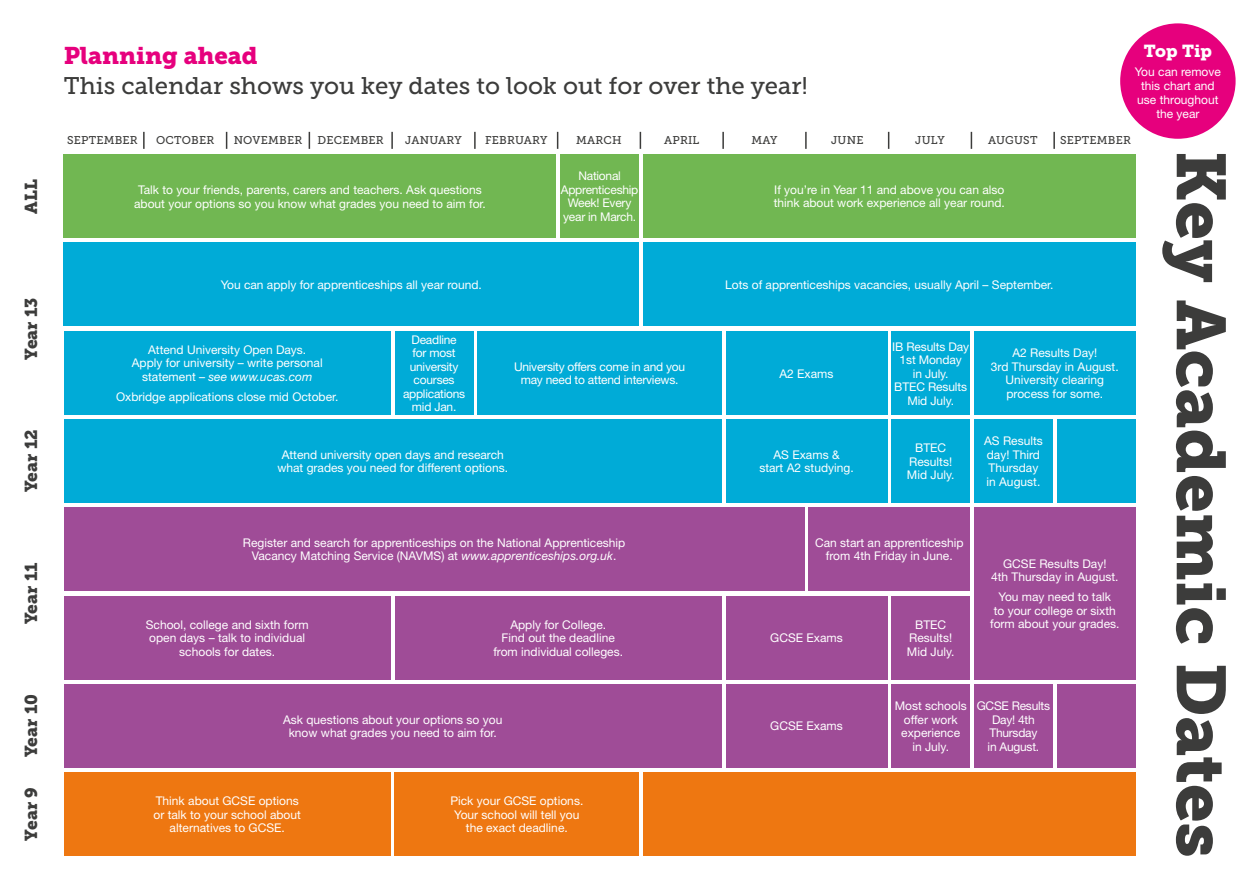
<style>
.page{position:relative;width:1259px;height:893px;background:#fff}
.page>*{position:absolute;margin:0;border:0;box-sizing:border-box;transform-origin:0 0}
.t1{font:24px "Museo Slab 500";color:#3c3c3b}
.t2{font:24px "Museo Slab 900";color:#e6007d}
.t3{font:17.25px "Museo Slab 900";color:#3c3c3b}
.t4{font:17.25px "Museo Slab 900";color:#fff}
.t5{font:12px/13.5px "Helvetica Neue";color:#fff;text-align:center}
.t6{font:12px/13.5px "Helvetica Neue";letter-spacing:-.02em;color:#fff;text-align:center}
.t7{font:11.25px "Museo Slab 500";letter-spacing:.02em;color:#3c3c3b}
.s1{font-style:italic}
</style>
<div class="page">
<svg style="left:1162px;top:154px;width:63px;height:702px"></svg>
<svg style="left:143px;top:132px;width:2px;height:17px"></svg>
<svg style="left:226px;top:132px;width:1px;height:17px"></svg>
<svg style="left:309px;top:132px;width:1px;height:17px"></svg>
<svg style="left:391px;top:132px;width:2px;height:17px"></svg>
<svg style="left:474px;top:132px;width:1px;height:17px"></svg>
<svg style="left:557px;top:132px;width:1px;height:17px"></svg>
<svg style="left:639px;top:132px;width:2px;height:17px"></svg>
<svg style="left:722px;top:132px;width:2px;height:17px"></svg>
<svg style="left:805px;top:132px;width:1px;height:17px"></svg>
<svg style="left:888px;top:132px;width:1px;height:17px"></svg>
<svg style="left:970px;top:132px;width:2px;height:17px"></svg>
<svg style="left:1053px;top:132px;width:2px;height:17px"></svg>
<div style="left:64px;top:772px;width:327px;height:84px;background:#e71"></div>
<div style="left:395px;top:772px;width:244px;height:84px;background:#e71"></div>
<div style="left:643px;top:772px;width:492px;height:84px;background:#e71"></div>
<div style="left:64px;top:419px;width:657px;height:84px;background:#00abd7"></div>
<div style="left:974px;top:419px;width:78px;height:84px;background:#00abd7"></div>
<div style="left:1057px;top:419px;width:78px;height:84px;background:#00abd7"></div>
<div style="left:726px;top:419px;width:161px;height:84px;background:#00abd7"></div>
<div style="left:891px;top:419px;width:79px;height:84px;background:#00abd7"></div>
<div style="left:64px;top:684px;width:657px;height:84px;background:#9f4c97"></div>
<div style="left:726px;top:684px;width:161px;height:84px;background:#9f4c97"></div>
<div style="left:974px;top:684px;width:78px;height:84px;background:#9f4c97"></div>
<div style="left:1057px;top:684px;width:78px;height:84px;background:#9f4c97"></div>
<div style="left:891px;top:684px;width:79px;height:84px;background:#9f4c97"></div>
<div style="left:64px;top:596px;width:327px;height:83px;background:#9f4c97"></div>
<div style="left:726px;top:596px;width:161px;height:83px;background:#9f4c97"></div>
<div style="left:891px;top:596px;width:79px;height:83px;background:#9f4c97"></div>
<div style="left:64px;top:507px;width:740px;height:84px;background:#9f4c97"></div>
<div style="left:808px;top:507px;width:162px;height:84px;background:#9f4c97"></div>
<div style="left:974px;top:507px;width:161px;height:172px;background:#9f4c97"></div>
<div style="left:64px;top:154px;width:492px;height:84px;background:#71b752"></div>
<div style="left:643px;top:154px;width:492px;height:84px;background:#71b752"></div>
<div style="left:560px;top:154px;width:79px;height:84px;background:#71b752"></div>
<div style="left:64px;top:242px;width:575px;height:84px;background:#00abd7"></div>
<div style="left:643px;top:242px;width:492px;height:84px;background:#00abd7"></div>
<div style="left:726px;top:331px;width:161px;height:84px;background:#00abd7"></div>
<div style="left:891px;top:331px;width:79px;height:84px;background:#00abd7"></div>
<div style="left:395px;top:331px;width:78px;height:84px;background:#00abd7"></div>
<div style="left:974px;top:331px;width:161px;height:84px;background:#00abd7"></div>
<div style="left:64px;top:331px;width:327px;height:84px;background:#00abd7"></div>
<div style="left:395px;top:596px;width:326px;height:83px;background:#9f4c97"></div>
<div style="left:477px;top:331px;width:244px;height:83px;background:#00abd7"></div>
<div style="left:1120px;top:23px;width:115px;height:116px;background:#e6007d;border-radius:50%"></div>
<h2 class="t3" style="left:21px;top:213px;width:36px;rotate:-90deg">ALL</h2>
<h2 class="t3" style="left:21px;top:360px;width:64px;rotate:-90deg">Year 13</h2>
<h2 class="t3" style="left:21px;top:492px;width:64px;rotate:-90deg">Year 12</h2>
<h2 class="t3" style="left:21px;top:624px;width:63px;rotate:-90deg">Year 11</h2>
<h2 class="t3" style="left:21px;top:757px;width:64px;rotate:-90deg">Year 10</h2>
<h2 class="t3" style="left:21px;top:841px;width:55px;rotate:-90deg">Year 9</h2>
<h2 class="t4" style="left:1144px;top:41px;width:69px">Top Tip</h2>
<p class="t5" style="left:1134px;top:65px;width:88px;line-height:14px">You can remove this chart and use throughout the year</p>
<h1 class="t2" style="left:64px;top:41px;width:196px">Planning ahead</h1>
<h1 class="t1" style="left:64px;top:72px;width:745px">This calendar shows you key dates to look out for over the year!</h1>
<p class="t7" style="left:67px;top:133px;width:72px">SEPTEMBER</p>
<p class="t7" style="left:156px;top:133px;width:60px">OCTOBER</p>
<p class="t7" style="left:234px;top:133px;width:70px">NOVEMBER</p>
<p class="t7" style="left:317px;top:133px;width:68px">DECEMBER</p>
<p class="t7" style="left:405px;top:133px;width:58px">JANUARY</p>
<p class="t7" style="left:485px;top:133px;width:64px">FEBRUARY</p>
<p class="t7" style="left:576px;top:133px;width:47px">MARCH</p>
<p class="t7" style="left:664px;top:133px;width:37px">APRIL</p>
<p class="t7" style="left:751px;top:133px;width:28px">MAY</p>
<p class="t7" style="left:831px;top:133px;width:34px">JUNE</p>
<p class="t7" style="left:915px;top:133px;width:31px">JULY</p>
<p class="t7" style="left:988px;top:133px;width:51px">AUGUST</p>
<p class="t7" style="left:1060px;top:133px;width:72px">SEPTEMBER</p>
<p class="t6" style="left:561px;top:169px;width:79px">National<br>Apprenticeship<br>Week! Every year in March.</p>
<p class="t5" style="left:134px;top:183px;width:353px">Talk to your friends, parents, carers and teachers. Ask questions about your options so you know what grades you need to aim for.</p>
<p class="t5" style="left:773px;top:183px;width:233px;text-align:left">If you’re in Year 11 and above you can also think about work experience all year round.</p>
<p class="t5" style="left:221px;top:278px;width:263px">You can apply for apprenticeships all year round.</p>
<p class="t5" style="left:725px;top:278px;width:330px">Lots of apprenticeships vacancies, usually April – September.</p>
<p class="t5" style="left:132px;top:343px;width:192px">Attend University Open Days.<br>Apply for university – write personal statement – <span class="s1">see www.ucas.com</span></p>
<p class="t5" style="left:116px;top:390px;width:224px">Oxbridge applications close mid October.</p>
<p class="t6" style="left:403px;top:333px;width:64px">Deadline<br>for most university courses applications mid Jan.</p>
<p class="t6" style="left:514px;top:359px;width:173px">University offers come in and you may need to attend interviews.</p>
<p class="t5" style="left:277px;top:448px;width:232px">Attend university open days and research what grades you need for different options.</p>
<p class="t5" style="left:779px;top:366px;width:56px">A2 Exams</p>
<p class="t5" style="left:892px;top:339px;width:79px">IB Results Day<br>1st Monday<br>in July.<br>BTEC Results<br>Mid July.</p>
<p class="t5" style="left:759px;top:448px;width:96px">AS Exams &amp;<br>start A2 studying.</p>
<p class="t5" style="left:907px;top:441px;width:49px">BTEC<br>Results!<br>Mid July.</p>
<p class="t5" style="left:991px;top:346px;width:129px">A2 Results Day!<br>3rd Thursday in August.<br>University clearing process for some.</p>
<p class="t5" style="left:984px;top:434px;width:60px;text-align:left">AS Results day! Third<br>Thursday in August.</p>
<p class="t5" style="left:243px;top:536px;width:384px">Register and search for apprenticeships on the National Apprenticeship<br>Vacancy Matching Service (NAVMS) at <span class="s1">www.apprenticeships.org.uk</span>.</p>
<p class="t5" style="left:815px;top:536px;width:150px">Can start an apprenticeship from 4th Friday in June.</p>
<p class="t5" style="left:146px;top:618px;width:164px">School, college and sixth form open days – talk to individual schools for dates.</p>
<p class="t5" style="left:493px;top:618px;width:131px">Apply for College.<br>Find out the deadline from individual colleges.</p>
<p class="t5" style="left:770px;top:631px;width:74px">GCSE Exams</p>
<p class="t5" style="left:907px;top:618px;width:49px">BTEC<br>Results!<br>Mid July.</p>
<p class="t5" style="left:991px;top:556px;width:129px">GCSE Results Day!<br>4th Thursday in August.</p>
<p class="t5" style="left:990px;top:590px;width:131px">You may need to talk<br>to your college or sixth form about your grades.</p>
<p class="t5" style="left:283px;top:712px;width:221px">Ask questions about your options so you know what grades you need to aim for.</p>
<p class="t5" style="left:770px;top:719px;width:74px">GCSE Exams</p>
<p class="t5" style="left:894px;top:699px;width:74px">Most schools offer work experience<br>in July.</p>
<p class="t6" style="left:976px;top:699px;width:75px">GCSE Results<br>Day! 4th<br>Thursday<br>in August.</p>
<p class="t5" style="left:153px;top:794px;width:149px">Think about GCSE options or talk to your school about alternatives to GCSE.</p>
<p class="t5" style="left:450px;top:794px;width:134px">Pick your GCSE options.<br>Your school will tell you the exact deadline.</p>
</div>
